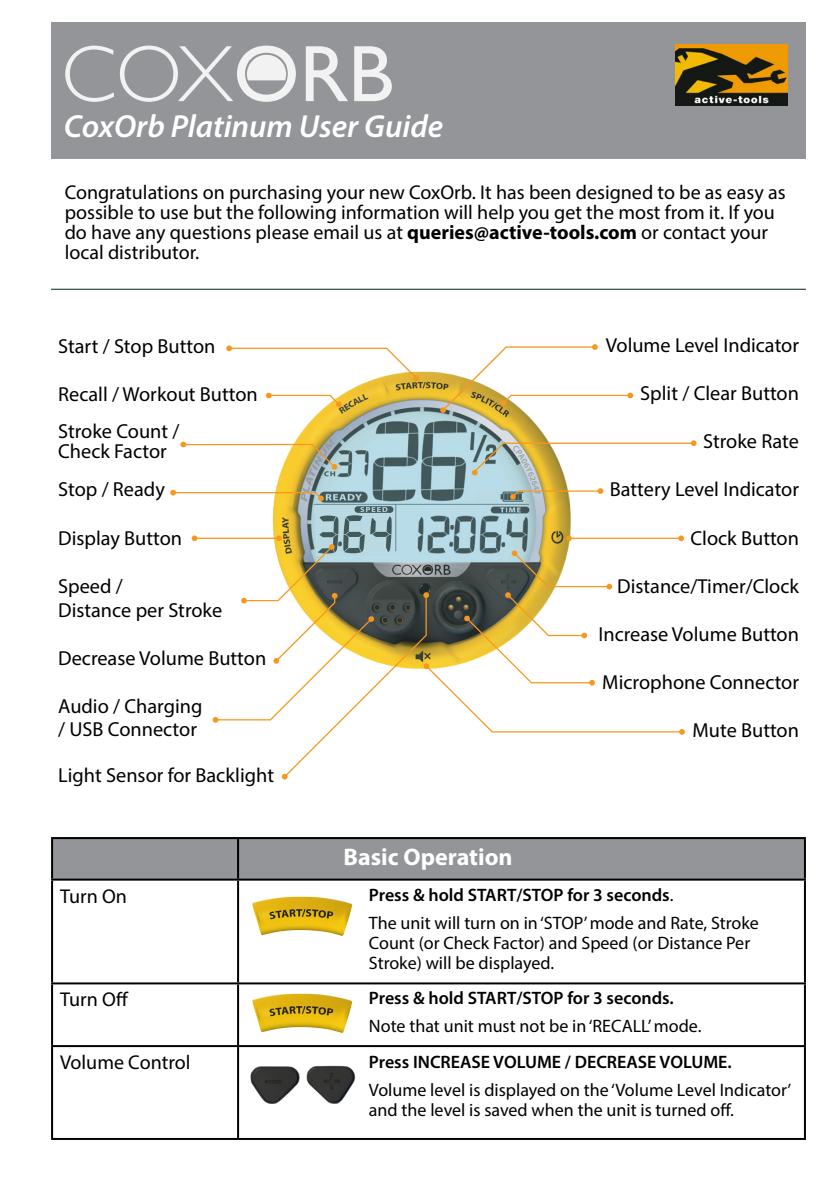
<style>
.page{position:relative;width:840px;height:1191px;background:#fff}
.page>*{position:absolute;margin:0;border:0;box-sizing:border-box;transform-origin:0 0}
.t1{font:italic 600 32px "Myriad Pro";color:#fff}
.t2{font:700 24px "Myriad Pro";color:#fff}
.t3{font:20.2px/36.8px "Myriad Pro";color:#000}
.t4{font:20px/20px "Myriad Pro";color:#000}
.t5{font:18px/20px "Myriad Pro";color:#000}
.t6{font:600 18px "Myriad Pro";color:#000}
.s1{font-weight:700}
.s2{font-weight:600}
</style>
<div class="page">
<div style="left:53px;top:837px;width:750px;height:41px;background:#939598"></div>
<hr style="left:51px;top:837px;width:187px;height:2px;background:#000">
<hr style="left:51px;top:839px;width:2px;height:39px;background:#000">
<hr style="left:238px;top:837px;width:567px;height:2px;background:#000">
<hr style="left:237px;top:839px;width:2px;height:39px;background:#000">
<hr style="left:803px;top:839px;width:2px;height:39px;background:#000">
<hr style="left:51px;top:878px;width:187px;height:2px;background:#000">
<hr style="left:51px;top:880px;width:2px;height:102px;background:#000">
<hr style="left:238px;top:878px;width:567px;height:2px;background:#000">
<hr style="left:237px;top:880px;width:2px;height:102px;background:#000">
<hr style="left:803px;top:880px;width:2px;height:102px;background:#000">
<hr style="left:51px;top:982px;width:187px;height:2px;background:#000">
<hr style="left:51px;top:984px;width:2px;height:61px;background:#000">
<hr style="left:238px;top:982px;width:567px;height:2px;background:#000">
<hr style="left:803px;top:984px;width:2px;height:61px;background:#000">
<hr style="left:51px;top:1045px;width:187px;height:2px;background:#000">
<hr style="left:51px;top:1047px;width:2px;height:91px;background:#000">
<hr style="left:238px;top:1045px;width:567px;height:2px;background:#000">
<hr style="left:237px;top:1047px;width:2px;height:91px;background:#000">
<hr style="left:803px;top:1047px;width:2px;height:91px;background:#000">
<hr style="left:51px;top:1138px;width:187px;height:2px;background:#000">
<hr style="left:238px;top:1138px;width:567px;height:2px;background:#000">
<img style="left:237px;top:882px;width:116px;height:71px">
<img style="left:236px;top:979px;width:130px;height:70px">
<img style="left:250px;top:1066px;width:49px;height:38px">
<img style="left:299px;top:1065px;width:57px;height:39px">
<hr style="left:51px;top:289px;width:754px;height:1px;background:#061f20">
<div style="left:51px;top:23px;width:754px;height:136px;background:#939598"></div>
<img style="left:675px;top:45px;width:111px;height:61px">
<svg style="left:65px;top:46px;width:49px;height:56px"></svg>
<svg style="left:305px;top:46px;width:43px;height:55px"></svg>
<svg style="left:354px;top:46px;width:37px;height:55px"></svg>
<svg style="left:120px;top:46px;width:176px;height:56px"></svg>
<img style="left:194px;top:371px;width:410px;height:171px">
<div style="left:354px;top:506px;width:39px;height:7px;background:#567073;border-radius:3px"></div>
<div style="left:313px;top:505px;width:40px;height:9px;background:#b9dae3"></div>
<div style="left:475px;top:492px;width:23px;height:8px;background:#b9dae3"></div>
<hr style="left:194px;top:537px;width:85px;height:2px;background:#f8971d">
<svg style="left:266px;top:393px;width:75px;height:14px"></svg>
<svg style="left:191px;top:535px;width:6px;height:6px"></svg>
<svg style="left:226px;top:345px;width:193px;height:36px"></svg>
<svg style="left:180px;top:441px;width:157px;height:29px"></svg>
<svg style="left:170px;top:490px;width:153px;height:11px"></svg>
<svg style="left:440px;top:344px;width:192px;height:69px"></svg>
<svg style="left:471px;top:440px;width:225px;height:35px"></svg>
<svg style="left:510px;top:488px;width:93px;height:11px"></svg>
<svg style="left:212px;top:507px;width:472px;height:272px"></svg>
<h1 class="t1" style="left:64px;top:106px;width:381px">CoxOrb Platinum User Guide</h1>
<p class="t4" style="left:65px;top:182px;width:722px">Congratulations on purchasing your new CoxOrb. It has been designed to be as easy as possible to use but the following information will help you get the most from it. If you do have any questions please email us at <span class="s1">queries@active-tools.com</span> or contact your local distributor.</p>
<p class="t3" style="left:58px;top:328px;width:159px">Start / Stop Button</p>
<p class="t3" style="left:58px;top:376px;width:201px">Recall / Workout Button<br>Stroke Count /</p>
<p class="t3" style="left:58px;top:432px;width:110px;line-height:38px">Check Factor<br>Stop / Ready</p>
<p class="t3" style="left:58px;top:519px;width:125px">Display Button</p>
<p class="t3" style="left:58px;top:574px;width:165px;line-height:24px">Speed /<br>Distance per Stroke</p>
<p class="t3" style="left:58px;top:639px;width:209px">Decrease Volume Button</p>
<p class="t3" style="left:58px;top:695px;width:146px;line-height:22.8px">Audio / Charging / USB Connector</p>
<p class="t3" style="left:58px;top:756px;width:217px">Light Sensor for Backlight</p>
<p class="t4" style="left:60px;top:885px;width:68px">Turn On</p>
<p class="t4" style="left:60px;top:989px;width:70px">Turn Off</p>
<p class="t4" style="left:60px;top:1052px;width:132px">Volume Control</p>
<p class="t3" style="left:605px;top:326px;width:194px">Volume Level Indicator</p>
<p class="t3" style="left:640px;top:374px;width:160px">Split / Clear Button</p>
<p class="t3" style="left:702px;top:423px;width:97px">Stroke Rate</p>
<p class="t3" style="left:609px;top:471px;width:191px">Battery Level Indicator</p>
<p class="t3" style="left:690px;top:519px;width:110px">Clock Button</p>
<p class="t3" style="left:617px;top:567px;width:183px">Distance/Timer/Clock</p>
<p class="t3" style="left:598px;top:615px;width:202px">Increase Volume Button</p>
<p class="t3" style="left:602px;top:663px;width:198px">Microphone Connector</p>
<p class="t3" style="left:692px;top:712px;width:108px">Mute Button</p>
<p class="t2" style="left:343px;top:841px;width:170px">Basic Operation</p>
<p class="t5" style="left:369px;top:880px;width:391px;line-height:28px"><span class="s2">Press &amp; hold START/STOP for 3 seconds</span>.<br>The unit will turn on in ‘STOP’ mode and Rate, Stroke</p>
<p class="t5" style="left:369px;top:932px;width:382px">Count (or Check Factor) and Speed (or Distance Per<br>Stroke) will be displayed.</p>
<p class="t6" style="left:369px;top:986px;width:306px">Press &amp; hold START/STOP for 3 seconds.</p>
<p class="t5" style="left:369px;top:1016px;width:334px">Note that unit must not be in ‘RECALL’ mode.</p>
<p class="t6" style="left:369px;top:1050px;width:364px">Press INCREASE VOLUME / DECREASE VOLUME.</p>
<p class="t5" style="left:369px;top:1079px;width:423px">Volume level is displayed on the ‘Volume Level Indicator’ and the level is saved when the unit is turned off.</p>
</div>
